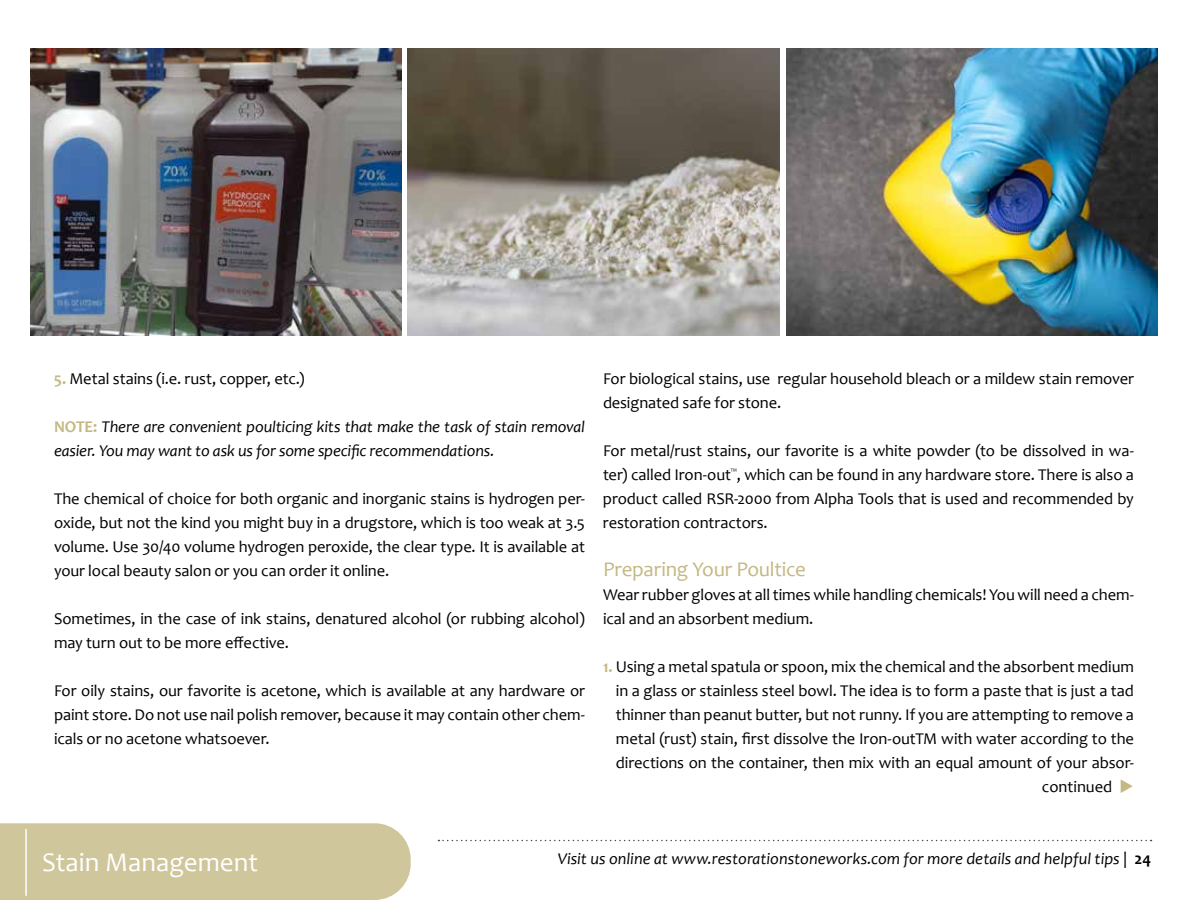
<style>
.page{position:relative;width:1188px;height:918px;background:#fff}
.page>*{position:absolute;margin:0;border:0;box-sizing:border-box;transform-origin:0 0}
.t1{font:27px "Candara";color:#fff}
.t2{font:21px "Candara";letter-spacing:-.01em;color:#c4b883}
.t3{font:16.5px/24px "Candara";letter-spacing:-.005em;color:#000;text-align:justify}
.t4{font:italic 16.5px/24px "Candara";letter-spacing:-.005em;color:#000}
.s1{font-weight:700;color:#c4b883}
.s2{font-weight:700;font-style:normal;color:#c4b883}
.s3{color:#c4b883}
.s4{font-style:normal}
.s5{font-weight:700;font-style:normal}
</style>
<div class="page">
<svg style="left:438px;top:840px;width:714px;height:1px"></svg>
<div style="left:0;top:823px;width:411px;height:77px;background:#cfc69b"></div>
<hr style="left:25px;top:829px;width:2px;height:67px;background:#fff">
<img style="left:408px;top:48px;width:372px;height:288px">
<img style="left:30px;top:48px;width:372px;height:288px">
<img style="left:786px;top:48px;width:372px;height:288px">
<p class="t3" style="left:54px;top:367px;width:252px"><span class="s1">5.</span> Metal stains (i.e. rust, copper, etc.)</p>
<p class="t4" style="left:54px;top:414px;width:533px"><span class="s2">NOTE:</span> There are convenient poulticing kits that make the task of stain removal easier. You may want to ask us for some specific recommendations.</p>
<p class="t3" style="left:54px;top:487px;width:533px">The chemical of choice for both organic and inorganic stains is hydrogen per&shy;oxide, but not the kind you might buy in a drugstore, which is too weak at 3.5 volume. Use 30/40 volume hydrogen peroxide, the clear type. It is available at your local beauty salon or you can order it online.</p>
<p class="t3" style="left:54px;top:607px;width:532px">Sometimes, in the case of ink stains, denatured alcohol (or rubbing alcohol) may turn out to be more effective.</p>
<p class="t3" style="left:54px;top:679px;width:533px">For oily stains, our favorite is acetone, which is available at any hardware or paint store. Do not use nail polish remover, because it may contain other chem&shy;icals or no acetone whatsoever.</p>
<p class="t3" style="left:603px;top:367px;width:532px">For biological stains, use regular household bleach or a mildew stain remover designated safe for stone.</p>
<p class="t3" style="left:603px;top:439px;width:533px">For metal/rust stains, our favorite is a white powder (to be dissolved in wa&shy;ter) called Iron-out<sup>™</sup>, which can be found in any hardware store. There is also a product called RSR-2000 from Alpha Tools that is used and recommended by restoration contractors.</p>
<p class="t2" style="left:603px;top:557px;width:204px">Preparing Your Poultice</p>
<p class="t3" style="left:603px;top:583px;width:533px">Wear rubber gloves at all times while handling chemicals! You will need a chem&shy;ical and an absorbent medium.</p>
<p class="t3" style="left:616px;top:655px;width:520px;text-indent:-13px"><span class="s1">1.</span> Using a metal spatula or spoon, mix the chemical and the absorbent medium in a glass or stainless steel bowl. The idea is to form a paste that is just a tad thinner than peanut butter, but not runny. If you are attempting to remove a metal (rust) stain, first dissolve the Iron-outTM with water according to the directions on the container, then mix with an equal amount of your absor-</p>
<p class="t3" style="left:1042px;top:775px;width:94px">continued <span class="s3">◆</span></p>
<h1 class="t1" style="left:42px;top:846px;width:218px">Stain Management</h1>
<p class="t4" style="left:558px;top:846px;width:595px">Visit us online at www.restorationstoneworks.com for more details and helpful tips <span class="s4">|</span> <span class="s5">24</span></p>
</div>
